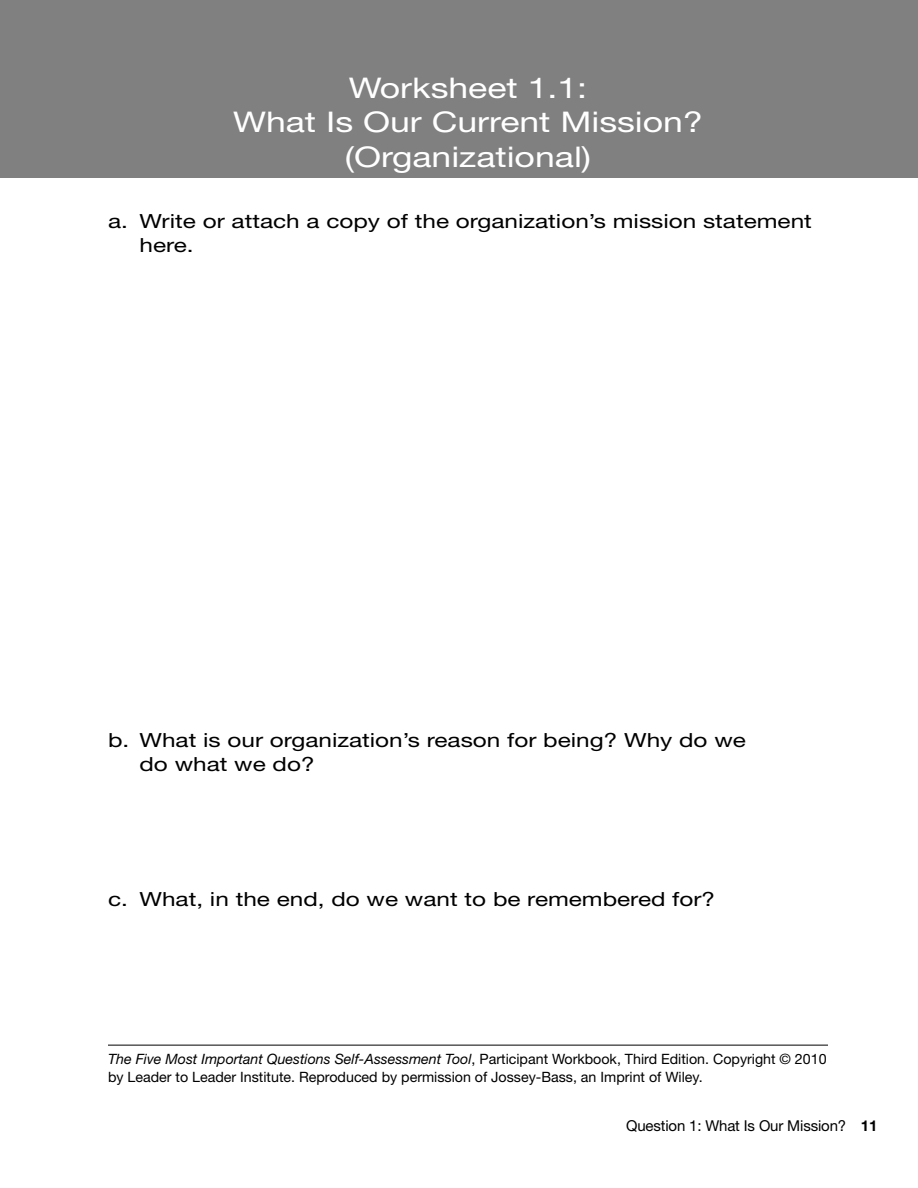
<style>
.page{position:relative;width:918px;height:1188px;background:#fff}
.page>*{position:absolute;margin:0;border:0;box-sizing:border-box;transform-origin:0 0}
.t1{font:28.5px/34.5px "Helvetica Neue";color:#fff;text-align:center;scale:1.25 1}
.t2{font:19.5px/24px "Helvetica Neue";color:#000;scale:1.25 1}
.t3{font:15px "Helvetica Neue";letter-spacing:-.01em;color:#000}
.t4{font:14.25px/18px "Helvetica Neue";color:#000}
.s1{font-style:italic}
.s2{font-weight:700}
</style>
<div class="page">
<hr style="left:108px;top:1045px;width:720px;height:1px;background:#000">
<div style="left:0;top:0;width:918px;height:178px;background:#808080"></div>
<h1 class="t1" style="left:233px;top:73px;width:377px">Worksheet 1.1:<br>What Is Our Current Mission? (Organizational)</h1>
<h2 class="t2" style="left:139px;top:211px;width:539px;text-indent:-31px">a. Write or attach a copy of the organization’s mission statement here.</h2>
<h2 class="t2" style="left:139px;top:730px;width:487px;text-indent:-31px">b. What is our organization’s reason for being? Why do we do what we do?</h2>
<h2 class="t2" style="left:108px;top:889px;width:487px">c. What, in the end, do we want to be remembered for?</h2>
<p class="t4" style="left:108px;top:1051px;width:720px"><span class="s1">The Five Most Important Questions Self-Assessment Tool</span>, Participant Workbook, Third Edition. Copyright © 2010 by Leader to Leader Institute. Reproduced by permission of Jossey-Bass, an Imprint of Wiley.</p>
<p class="t3" style="left:626px;top:1121px;width:253px">Question 1: What Is Our Mission? <span class="s2">11</span></p>
</div>
